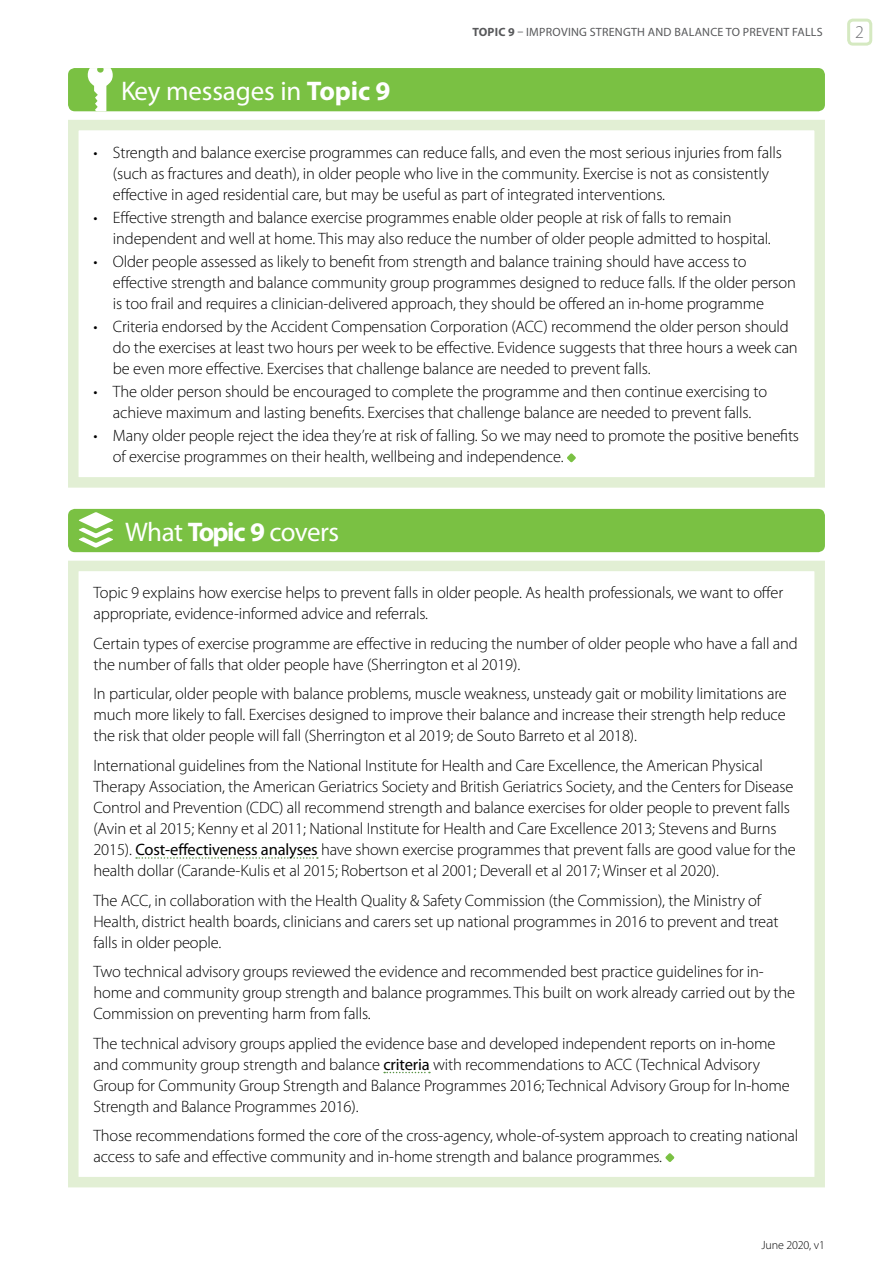
<style>
.page{position:relative;width:893px;height:1263px;background:#fff}
.page>*{position:absolute;margin:0;border:0;box-sizing:border-box;transform-origin:0 0}
.t1{font:27px "Myriad Pro";letter-spacing:-.01em;color:#fff}
.t2{font:300 18px "Myriad Pro";color:#6d6e71}
.t3{font:300 16.5px/21px "Myriad Pro";letter-spacing:-.01em;color:#000}
.t4{font:12px "Myriad Pro";letter-spacing:.02em;color:#58595b}
.t5{font:300 12px "Myriad Pro";letter-spacing:-.01em;color:#000}
.s1{font-weight:700}
.s2{font-weight:400}
</style>
<div class="page">
<div style="left:847px;top:19px;width:25px;height:27px;border:3px solid #d5e9c1;border-radius:4px"></div>
<div style="left:68px;top:68px;width:757px;height:43px;background:#7ac143;border-radius:7px"></div>
<svg style="left:88px;top:68px;width:25px;height:43px"></svg>
<svg style="left:567px;top:453px;width:9px;height:10px"></svg>
<div style="left:68px;top:120px;width:757px;height:368px;border:10px solid #e2efd4"></div>
<div style="left:68px;top:509px;width:757px;height:43px;background:#7ac143;border-radius:7px"></div>
<svg style="left:79px;top:512px;width:34px;height:36px"></svg>
<svg style="left:136px;top:857px;width:182px;height:2px"></svg>
<svg style="left:384px;top:1072px;width:46px;height:1px"></svg>
<svg style="left:665px;top:1153px;width:10px;height:9px"></svg>
<div style="left:68px;top:561px;width:757px;height:626px;border:10px solid #e2efd4"></div>
<p class="t4" style="left:472px;top:24px;width:352px"><span class="s1">TOPIC 9</span> – IMPROVING STRENGTH AND BALANCE TO PREVENT FALLS</p>
<p class="t2" style="left:855px;top:21px;width:10px">2</p>
<h1 class="t1" style="left:121px;top:75px;width:271px">Key messages in <span class="s1">Topic 9</span></h1>
<p class="t3" style="left:113px;top:141px;width:670px;text-indent:-20px">• Strength and balance exercise programmes can reduce falls, and even the most serious injuries from falls (such as fractures and death), in older people who live in the community. Exercise is not as consistently effective in aged residential care, but may be useful as part of integrated interventions.</p>
<p class="t3" style="left:113px;top:207px;width:659px;text-indent:-20px">• Effective strength and balance exercise programmes enable older people at risk of falls to remain independent and well at home. This may also reduce the number of older people admitted to hospital.</p>
<p class="t3" style="left:113px;top:251px;width:685px;text-indent:-20px">• Older people assessed as likely to benefit from strength and balance training should have access to effective strength and balance community group programmes designed to reduce falls. If the older person is too frail and requires a clinician-delivered approach, they should be offered an in-home programme</p>
<p class="t3" style="left:113px;top:316px;width:686px;text-indent:-20px">• Criteria endorsed by the Accident Compensation Corporation (ACC) recommend the older person should do the exercises at least two hours per week to be effective. Evidence suggests that three hours a week can be even more effective. Exercises that challenge balance are needed to prevent falls.</p>
<p class="t3" style="left:93px;top:381px;width:675px;text-align:center">• The older person should be encouraged to complete the programme and then continue exercising to achieve maximum and lasting benefits. Exercises that challenge balance are needed to prevent falls.</p>
<p class="t3" style="left:113px;top:425px;width:688px;text-indent:-20px">• Many older people reject the idea they’re at risk of falling. So we may need to promote the positive benefits of exercise programmes on their health, wellbeing and independence.</p>
<h1 class="t1" style="left:125px;top:515px;width:215px">What <span class="s1">Topic 9</span> covers</h1>
<p class="t3" style="left:93px;top:582px;width:691px">Topic 9 explains how exercise helps to prevent falls in older people. As health professionals, we want to offer appropriate, evidence-informed advice and referrals.</p>
<p class="t3" style="left:93px;top:633px;width:706px">Certain types of exercise programme are effective in reducing the number of older people who have a fall and the number of falls that older people have (Sherrington et al 2019).</p>
<p class="t3" style="left:93px;top:683px;width:695px;text-align:justify">In particular, older people with balance problems, muscle weakness, unsteady gait or mobility limitations are much more likely to fall. Exercises designed to improve their balance and increase their strength help reduce the risk that older people will fall (Sherrington et al 2019; de Souto Barreto et al 2018).</p>
<p class="t3" style="left:93px;top:755px;width:704px">International guidelines from the National Institute for Health and Care Excellence, the American Physical Therapy Association, the American Geriatrics Society and British Geriatrics Society, and the Centers for Disease Control and Prevention (CDC) all recommend strength and balance exercises for older people to prevent falls (Avin et al 2015; Kenny et al 2011; National Institute for Health and Care Excellence 2013; Stevens and Burns 2015). <span class="s2">Cost-effectiveness analyses</span> have shown exercise programmes that prevent falls are good value for the health dollar (Carande-Kulis et al 2015; Robertson et al 2001; Deverall et al 2017; Winser et al 2020).</p>
<p class="t3" style="left:93px;top:889px;width:687px">The ACC, in collaboration with the Health Quality &amp; Safety Commission (the Commission), the Ministry of<br>Health, district health boards, clinicians and carers set up national programmes in 2016 to prevent and treat falls in older people.</p>
<p class="t3" style="left:93px;top:961px;width:703px">Two technical advisory groups reviewed the evidence and recommended best practice guidelines for in&shy;home and community group strength and balance programmes. This built on work already carried out by the<br>Commission on preventing harm from falls.</p>
<p class="t3" style="left:93px;top:1032px;width:698px">The technical advisory groups applied the evidence base and developed independent reports on in-home and community group strength and balance <span class="s2">criteria</span> with recommendations to ACC (Technical Advisory Group for Community Group Strength and Balance Programmes 2016; Technical Advisory Group for In-home Strength and Balance Programmes 2016).</p>
<p class="t3" style="left:93px;top:1125px;width:706px">Those recommendations formed the core of the cross-agency, whole-of-system approach to creating national access to safe and effective community and in-home strength and balance programmes.</p>
<p class="t5" style="left:762px;top:1237px;width:65px">June 2020, v1</p>
</div>
